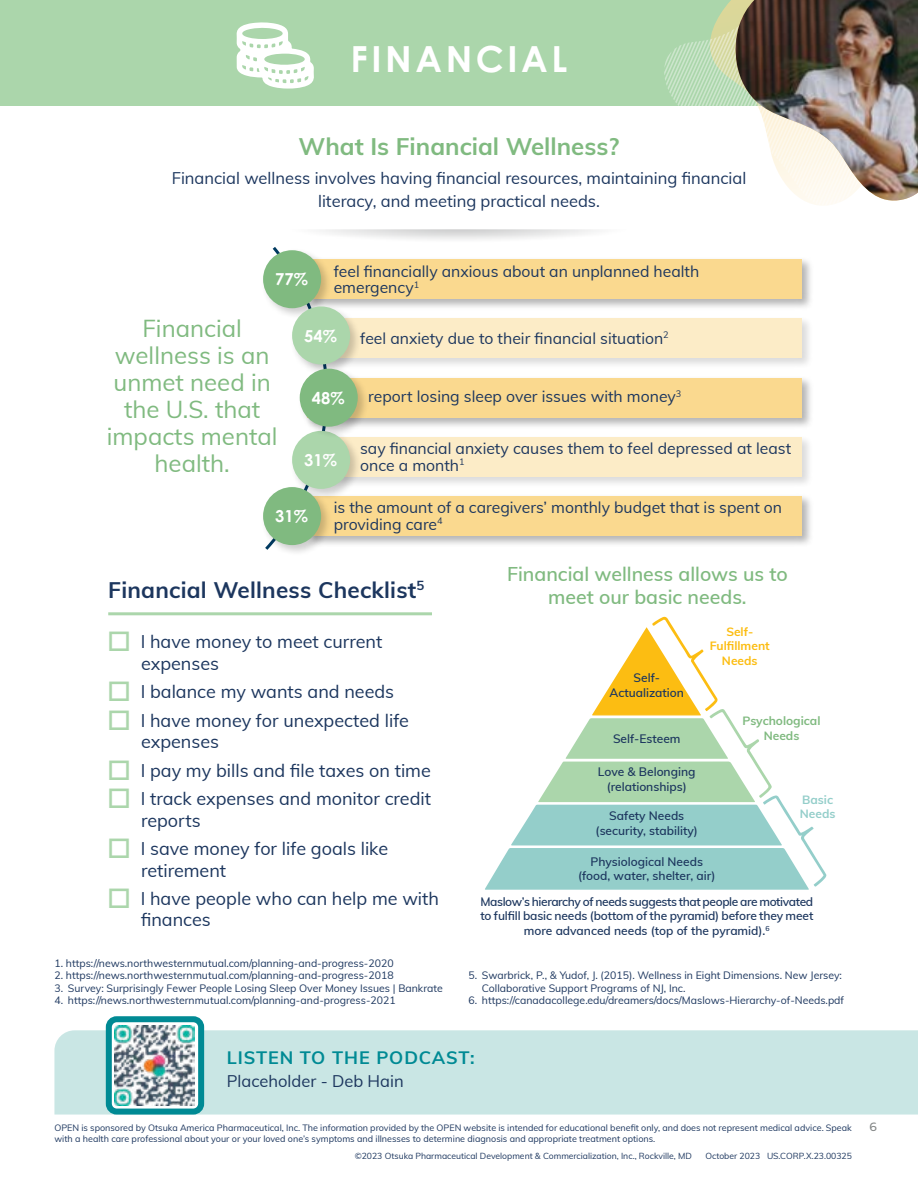
<style>
.page{position:relative;width:918px;height:1188px;background:#fff}
.page>*{position:absolute;margin:0;border:0;box-sizing:border-box;transform-origin:0 0}
.t1{font:700 36px "Century Gothic Pro";letter-spacing:.1em;color:#fff}
.t2{font:24px/27px "Muli";color:#80ba80;text-align:center}
.t3{font:700 24px "Muli";color:#80ba80}
.t4{font:700 22.5px "Muli";letter-spacing:.01em;color:#1c365e}
.t5{font:600 19.5px/22.5px "Muli";color:#80ba80;text-align:center}
.t6{font:18px/21.6px "Muli";color:#1c365e}
.t7{font:700 18px "Muli";letter-spacing:.05em;color:#008a94}
.t8{font:16.5px/22.5px "Muli";color:#1c365e;text-align:center}
.t9{font:700 16.5px "Century Gothic Pro";color:#fff}
.t10{font:15.75px/16.5px "Muli";color:#1c365e}
.t11{font:600 12px/14.4px "Muli";color:#1c365e;text-align:center}
.t12{font:700 12px/14.4px "Muli";color:#fcbd12;text-align:center}
.t13{font:700 12px/14.4px "Muli";color:#80ba80;text-align:center}
.t14{font:700 12px/14.4px "Muli";color:#94ceca}
.t15{font:500 12px "Montserrat";color:#848787}
.t16{font:10.5px/12.6px "Muli";color:#1c365e}
.t17{font:9px "Muli";color:#1c365e}
.t18{font:8.7px "Muli";color:#1c365e}
.s1{color:#abd6ab}
</style>
<div class="page">
<div style="left:54px;top:1030px;width:864px;height:85px;background:#c9e6e4"></div>
<svg style="left:485px;top:616px;width:341px;height:274px"></svg>
<div style="left:306px;top:493px;width:508px;height:54px;background:#000;opacity:.3"></div>
<div style="left:308px;top:496px;width:494px;height:40px;background:#fad98f"></div>
<div style="left:306px;top:434px;width:508px;height:54px;background:#000;opacity:.3"></div>
<div style="left:308px;top:437px;width:494px;height:40px;background:#fcecc7"></div>
<div style="left:306px;top:376px;width:508px;height:54px;background:#000;opacity:.3"></div>
<div style="left:308px;top:378px;width:494px;height:40px;background:#fad98f"></div>
<div style="left:306px;top:316px;width:508px;height:54px;background:#000;opacity:.3"></div>
<div style="left:308px;top:318px;width:494px;height:40px;background:#fcecc7"></div>
<div style="left:306px;top:257px;width:508px;height:54px;background:#000;opacity:.3"></div>
<div style="left:308px;top:259px;width:494px;height:40px;background:#fad98f"></div>
<svg style="left:109px;top:1019px;width:92px;height:93px"></svg>
<div style="left:106px;top:1016px;width:98px;height:99px;border:6px solid #008a94;border-radius:8px"></div>
<hr style="left:108px;top:612px;width:324px;height:3px;background:#abd6ab">
<div style="left:261px;top:248px;width:72px;height:72px;background:#000;opacity:.2"></div>
<div style="left:263px;top:250px;width:58px;height:58px;background:#80ba80;border-radius:50%"></div>
<div style="left:290px;top:304px;width:72px;height:72px;background:#000;opacity:.2"></div>
<div style="left:292px;top:306px;width:58px;height:58px;background:#abd6ab;border-radius:50%"></div>
<div style="left:290px;top:429px;width:72px;height:72px;background:#000;opacity:.2"></div>
<div style="left:292px;top:431px;width:58px;height:58px;background:#abd6ab;border-radius:50%"></div>
<div style="left:261px;top:485px;width:72px;height:72px;background:#000;opacity:.2"></div>
<div style="left:263px;top:487px;width:58px;height:58px;background:#80ba80;border-radius:50%"></div>
<div style="left:297px;top:366px;width:72px;height:72px;background:#000;opacity:.2"></div>
<div style="left:300px;top:369px;width:58px;height:58px;background:#80ba80;border-radius:50%"></div>
<img style="left:115px;top:1025px;width:80px;height:80px">
<div style="left:0;top:0;width:918px;height:106px;background:#abd6ab"></div>
<svg style="left:236px;top:22px;width:78px;height:67px"></svg>
<svg style="left:664px;top:0;width:169px;height:205px"></svg>
<img style="left:735px;top:0;width:183px;height:203px">
<h1 class="t1" style="left:351px;top:36px;width:218px">FINANCIAL</h1>
<h2 class="t3" style="left:299px;top:129px;width:322px">What Is Financial Wellness?</h2>
<h3 class="t8" style="left:172px;top:166px;width:576px">Financial wellness involves having financial resources, maintaining financial literacy, and meeting practical needs.</h3>
<h3 class="t9" style="left:275px;top:269px;width:34px">77%</h3>
<h3 class="t10" style="left:334px;top:262px;width:367px">feel financially anxious about an unplanned health emergency<sup>1</sup></h3>
<h2 class="t2" style="left:107px;top:314px;width:172px">Financial wellness is an unmet need in the U.S. that impacts mental health.</h2>
<h3 class="t9" style="left:304px;top:325px;width:34px">54%</h3>
<h3 class="t10" style="left:360px;top:329px;width:310px">feel anxiety due to their financial situation<sup>2</sup></h3>
<h3 class="t9" style="left:312px;top:387px;width:34px">48%</h3>
<h3 class="t9" style="left:304px;top:450px;width:34px">31%</h3>
<h3 class="t10" style="left:368px;top:387px;width:315px">report losing sleep over issues with money<sup>3</sup></h3>
<h3 class="t10" style="left:360px;top:439px;width:433px">say financial anxiety causes them to feel depressed at least once a month<sup>1</sup></h3>
<h3 class="t9" style="left:275px;top:506px;width:34px">31%</h3>
<h3 class="t10" style="left:334px;top:499px;width:450px">is the amount of a caregivers’ monthly budget that is spent on providing care<sup>4</sup></h3>
<h3 class="t4" style="left:108px;top:573px;width:318px">Financial Wellness Checklist<sup>5</sup></h3>
<h3 class="t6" style="left:141px;top:630px;width:243px;text-indent:-34px"><span class="s1">□</span> I have money to meet current expenses</h3>
<h3 class="t6" style="left:107px;top:680px;width:288px"><span class="s1">□</span> I balance my wants and needs</h3>
<h3 class="t6" style="left:141px;top:709px;width:270px;text-indent:-34px"><span class="s1">□</span> I have money for unexpected life expenses</h3>
<h3 class="t6" style="left:107px;top:759px;width:325px"><span class="s1">□</span> I pay my bills and file taxes on time</h3>
<h3 class="t6" style="left:141px;top:787px;width:292px;text-indent:-34px"><span class="s1">□</span> I track expenses and monitor credit reports</h3>
<h3 class="t6" style="left:141px;top:837px;width:249px;text-indent:-34px"><span class="s1">□</span> I save money for life goals like retirement</h3>
<h3 class="t6" style="left:141px;top:887px;width:300px;text-indent:-34px"><span class="s1">□</span> I have people who can help me with finances</h3>
<p class="t16" style="left:54px;top:956px;width:341px">1. https://news.northwesternmutual.com/planning-and-progress-2020</p>
<p class="t16" style="left:54px;top:969px;width:341px">2. https://news.northwesternmutual.com/planning-and-progress-2018</p>
<p class="t16" style="left:54px;top:981px;width:390px">3. Survey: Surprisingly Fewer People Losing Sleep Over Money Issues | Bankrate</p>
<p class="t16" style="left:54px;top:994px;width:343px">4. https://news.northwesternmutual.com/planning-and-progress-2021</p>
<h3 class="t5" style="left:507px;top:562px;width:282px">Financial wellness allows us to meet our basic needs.</h3>
<p class="t12" style="left:710px;top:624px;width:61px">Self-<br>Fulfillment<br>Needs</p>
<p class="t11" style="left:610px;top:670px;width:76px">Self-<br>Actualization</p>
<p class="t11" style="left:613px;top:731px;width:69px">Self-Esteem</p>
<p class="t11" style="left:598px;top:764px;width:99px">Love &amp; Belonging (relationships)</p>
<p class="t11" style="left:596px;top:808px;width:104px">Safety Needs (security, stability)</p>
<p class="t11" style="left:578px;top:854px;width:139px">Physiological Needs (food, water, shelter, air)</p>
<p class="t11" style="left:480px;top:894px;width:335px">Maslow’s hierarchy of needs suggests that people are motivated to fulfill basic needs (bottom of the pyramid) before they meet more advanced needs (top of the pyramid).<sup>6</sup></p>
<p class="t13" style="left:743px;top:713px;width:79px">Psychological<br>Needs</p>
<p class="t14" style="left:800px;top:792px;width:37px">Basic<br>Needs</p>
<p class="t16" style="left:482px;top:969px;width:362px;text-indent:-14px">5. Swarbrick, P., &amp; Yudof, J. (2015). Wellness in Eight Dimensions. New Jersey:<br>Collaborative Support Programs of NJ, Inc.</p>
<p class="t16" style="left:468px;top:994px;width:377px">6. https://canadacollege.edu/dreamers/docs/Maslows-Hierarchy-of-Needs.pdf</p>
<h3 class="t7" style="left:227px;top:1045px;width:249px">LISTEN TO THE PODCAST:</h3>
<h3 class="t8" style="left:227px;top:1069px;width:178px">Placeholder - Deb Hain</h3>
<p class="t17" style="left:54px;top:1121px;width:799px">OPEN is sponsored by Otsuka America Pharmaceutical, Inc. The information provided by the OPEN website is intended for educational benefit only, and does not represent medical advice. Speak</p>
<p class="t15" style="left:869px;top:1119px;width:9px">6</p>
<p class="t17" style="left:54px;top:1132px;width:602px">with a health care professional about your or your loved one’s symptoms and illnesses to determine diagnosis and appropriate treatment options.</p>
<p class="t18" style="left:355px;top:1150px;width:339px">©2023 Otsuka Pharmaceutical Development &amp; Commercialization, Inc., Rockville, MD</p>
<p class="t18" style="left:705px;top:1150px;width:148px">October 2023 US.CORP.X.23.00325</p>
</div>
